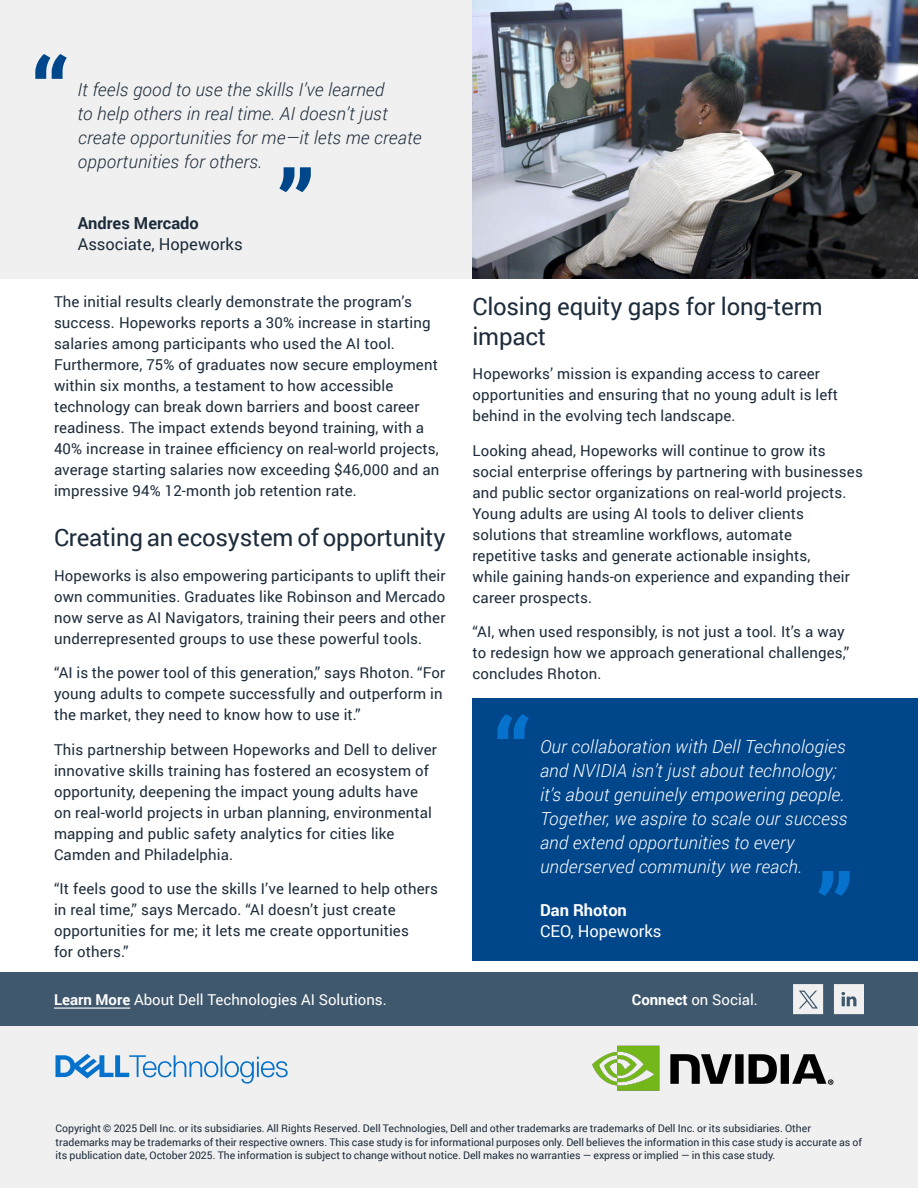
<style>
.page{position:relative;width:918px;height:1188px;background:#fff}
.page>*{position:absolute;margin:0;border:0;box-sizing:border-box;transform-origin:0 0}
.Section_Header{font:24px/30px "Roboto";letter-spacing:-.01em;color:#1d2c3b}
.t1{font:italic 300 18px/24px "Roboto";letter-spacing:.01em;color:#fff}
.t2{font:italic 300 18px/24px "Roboto";letter-spacing:.01em;color:#1d2c3b}
.t3{font:16.5px "Roboto";color:#1d2c3b}
.t4{font:16.5px "Roboto";color:#fff}
.t5{font:700 16.5px "Roboto";color:#1d2c3b}
.t6{font:700 16.5px "Roboto";color:#fff}
.Body{font:15px/21px "Roboto";letter-spacing:.01em;color:#1d2c3b}
.t7{font:15px "Roboto";color:#fff}
.t8{font:10.5px/13.5px "Roboto";color:#1d2c3b}
.s1{font-weight:700}
</style>
<div class="page">
<div style="left:472px;top:698px;width:446px;height:262px;background:#00468b"></div>
<div style="left:0;top:0;width:918px;height:279px;background:#f0f0f0"></div>
<div style="left:0;top:976px;width:918px;height:212px;background:#f0f0f0"></div>
<div style="left:0;top:972px;width:918px;height:54px;background:#40586d"></div>
<svg style="left:55px;top:1054px;width:233px;height:30px"></svg>
<img style="left:472px;top:0;width:446px;height:279px">
<svg style="left:834px;top:984px;width:30px;height:30px"></svg>
<svg style="left:793px;top:984px;width:30px;height:30px"></svg>
<svg style="left:497px;top:714px;width:32px;height:25px"></svg>
<svg style="left:818px;top:871px;width:32px;height:25px"></svg>
<svg style="left:35px;top:54px;width:32px;height:25px"></svg>
<svg style="left:279px;top:167px;width:32px;height:25px"></svg>
<hr style="left:54px;top:1008px;width:76px;height:1px;background:#fff">
<img style="left:592px;top:1045px;width:242px;height:46px">
<p class="t2" style="left:77px;top:77px;width:346px">It feels good to use the skills I’ve learned<br>to help others in real time. AI doesn’t just create opportunities for me—it lets me create opportunities for others.</p>
<p class="t5" style="left:78px;top:212px;width:123px">Andres Mercado</p>
<p class="t3" style="left:78px;top:233px;width:166px">Associate, Hopeworks</p>
<p class="Body" style="left:54px;top:290px;width:387px">The initial results clearly demonstrate the program’s success. Hopeworks reports a 30% increase in starting salaries among participants who used the AI tool.<br>Furthermore, 75% of graduates now secure employment within six months, a testament to how accessible technology can break down barriers and boost career readiness. The impact extends beyond training, with a 40% increase in trainee efficiency on real-world projects, average starting salaries now exceeding $46,000 and an impressive 94% 12-month job retention rate.</p>
<h2 class="Section_Header" style="left:54px;top:522px;width:393px">Creating an ecosystem of opportunity</h2>
<p class="Body" style="left:54px;top:564px;width:393px;text-align:justify">Hopeworks is also empowering participants to uplift their own communities. Graduates like Robinson and Mercado now serve as AI Navigators, training their peers and other underrepresented groups to use these powerful tools.</p>
<p class="Body" style="left:54px;top:662px;width:393px">“AI is the power tool of this generation,” says Rhoton. “For young adults to compete successfully and outperform in the market, they need to know how to use it.”</p>
<p class="Body" style="left:54px;top:738px;width:385px">This partnership between Hopeworks and Dell to deliver innovative skills training has fostered an ecosystem of opportunity, deepening the impact young adults have on real-world projects in urban planning, environmental mapping and public safety analytics for cities like Camden and Philadelphia.</p>
<p class="Body" style="left:54px;top:878px;width:386px">“It feels good to use the skills I’ve learned to help others in real time,” says Mercado. “AI doesn’t just create opportunities for me; it lets me create opportunities<br>for others.”</p>
<h2 class="Section_Header" style="left:472px;top:290px;width:352px">Closing equity gaps for long-term impact</h2>
<p class="Body" style="left:472px;top:363px;width:367px">Hopeworks’ mission is expanding access to career opportunities and ensuring that no young adult is left behind in the evolving tech landscape.</p>
<p class="Body" style="left:472px;top:439px;width:392px">Looking ahead, Hopeworks will continue to grow its social enterprise offerings by partnering with businesses and public sector organizations on real-world projects.<br>Young adults are using AI tools to deliver clients solutions that streamline workflows, automate<br>repetitive tasks and generate actionable insights,<br>while gaining hands-on experience and expanding their career prospects.</p>
<p class="Body" style="left:472px;top:621px;width:378px">“AI, when used responsibly, is not just a tool. It’s a way to redesign how we approach generational challenges,” concludes Rhoton.</p>
<p class="t1" style="left:540px;top:734px;width:309px">Our collaboration with Dell Technologies and NVIDIA isn’t just about technology; it’s about genuinely empowering people.<br>Together, we aspire to scale our success and extend opportunities to every underserved community we reach.</p>
<p class="t6" style="left:540px;top:899px;width:88px">Dan Rhoton</p>
<p class="t4" style="left:540px;top:920px;width:123px">CEO, Hopeworks</p>
<p class="t7" style="left:54px;top:989px;width:334px"><span class="s1">Learn More</span> About Dell Technologies AI Solutions.</p>
<p class="t7" style="left:632px;top:989px;width:128px"><span class="s1">Connect</span> on Social.</p>
<p class="t8" style="left:56px;top:1122px;width:808px">Copyright © 2025 Dell Inc. or its subsidiaries. All Rights Reserved. Dell Technologies, Dell and other trademarks are trademarks of Dell Inc. or its subsidiaries. Other trademarks may be trademarks of their respective owners. This case study is for informational purposes only. Dell believes the information in this case study is accurate as of its publication date, October 2025. The information is subject to change without notice. Dell makes no warranties — express or implied — in this case study.</p>
</div>
